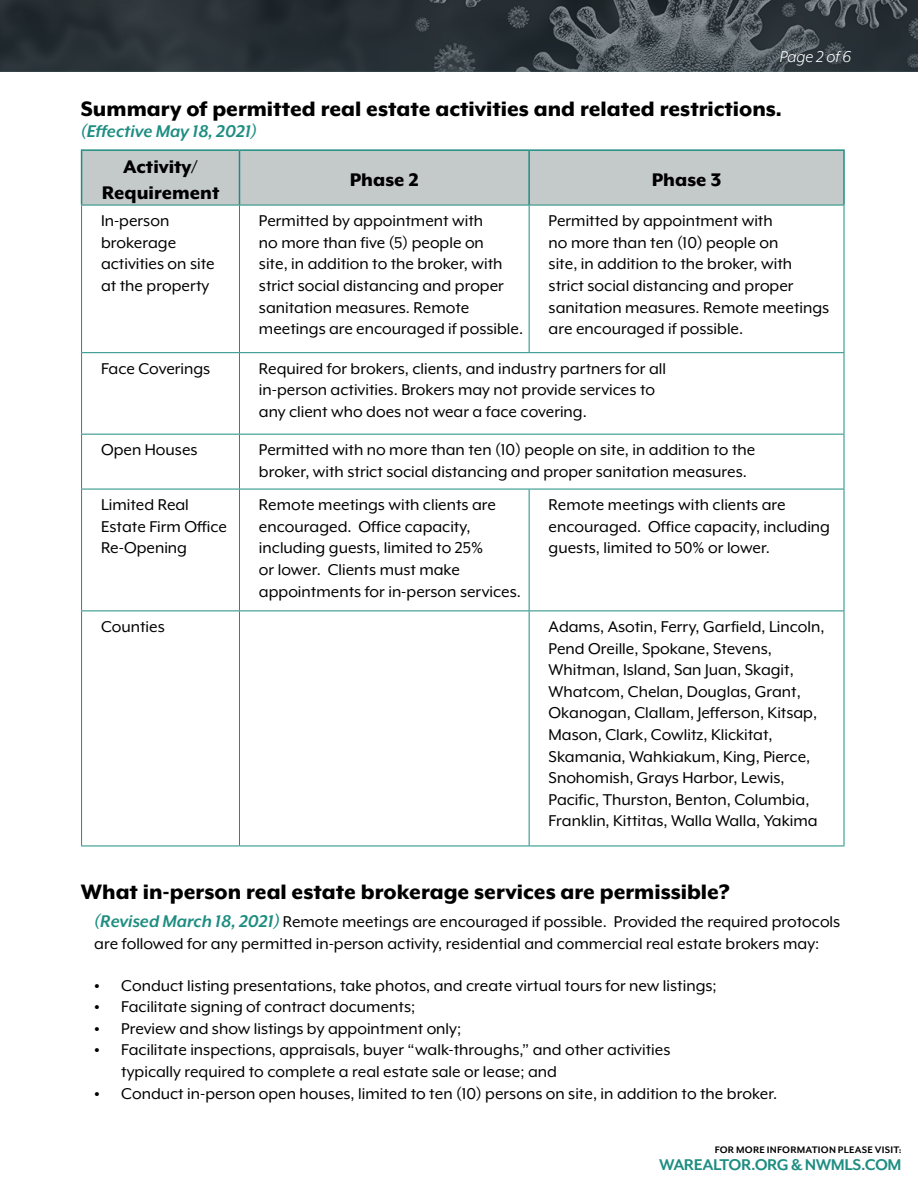
<style>
.page{position:relative;width:918px;height:1188px;background:#fff}
.page>*{position:absolute;margin:0;border:0;box-sizing:border-box;transform-origin:0 0}
.t1{font:800 24px "Mr Eaves XL Mod OT";color:#000}
.t2{font:800 21px/25.2px "Mr Eaves XL Mod OT";color:#000;text-align:center}
.t3{font:italic 700 19.5px "Mr Eaves XL Mod OT";color:#1e8d81}
.t4{font:18px/21.6px "Mr Eaves XL Mod OT";color:#000}
.t5{font:italic 18px "Mr Eaves XL Mod OT";color:#fff}
.t6{font:700 17.85px "Mr Eaves Mod OT";letter-spacing:-.03em;color:#1e8d81}
.t7{font:700 10.95px "Mr Eaves Mod OT";letter-spacing:.02em;color:#000}
.s1{font-weight:700;font-style:italic;font-size:19.5px;color:#1e8d81}
.s2{font-weight:800}
</style>
<div class="page">
<div style="left:82px;top:151px;width:761px;height:54px;background:#c4c9ca"></div>
<hr style="left:81px;top:149px;width:158px;height:2px;background:#1e8d81">
<hr style="left:81px;top:151px;width:1px;height:54px;background:#1e8d81">
<hr style="left:239px;top:149px;width:290px;height:2px;background:#1e8d81">
<hr style="left:239px;top:151px;width:1px;height:54px;background:#1e8d81">
<hr style="left:529px;top:149px;width:316px;height:2px;background:#1e8d81">
<hr style="left:528px;top:151px;width:2px;height:54px;background:#1e8d81">
<hr style="left:843px;top:151px;width:2px;height:54px;background:#1e8d81">
<hr style="left:81px;top:205px;width:158px;height:1px;background:#1e8d81">
<hr style="left:239px;top:205px;width:290px;height:1px;background:#1e8d81">
<hr style="left:529px;top:205px;width:315px;height:1px;background:#1e8d81">
<hr style="left:81px;top:205px;width:1px;height:147px;background:#1e8d81">
<hr style="left:239px;top:205px;width:1px;height:147px;background:#1e8d81">
<hr style="left:529px;top:205px;width:1px;height:147px;background:#1e8d81">
<hr style="left:844px;top:205px;width:1px;height:147px;background:#1e8d81">
<hr style="left:81px;top:352px;width:158px;height:1px;background:#1e8d81">
<hr style="left:81px;top:353px;width:1px;height:81px;background:#1e8d81">
<hr style="left:239px;top:352px;width:290px;height:1px;background:#1e8d81">
<hr style="left:239px;top:353px;width:1px;height:81px;background:#1e8d81">
<hr style="left:529px;top:352px;width:315px;height:1px;background:#1e8d81">
<hr style="left:844px;top:353px;width:1px;height:81px;background:#1e8d81">
<hr style="left:81px;top:434px;width:158px;height:1px;background:#1e8d81">
<hr style="left:81px;top:435px;width:1px;height:54px;background:#1e8d81">
<hr style="left:239px;top:434px;width:290px;height:1px;background:#1e8d81">
<hr style="left:239px;top:435px;width:1px;height:54px;background:#1e8d81">
<hr style="left:529px;top:434px;width:315px;height:1px;background:#1e8d81">
<hr style="left:844px;top:435px;width:1px;height:54px;background:#1e8d81">
<hr style="left:81px;top:489px;width:158px;height:1px;background:#1e8d81">
<hr style="left:81px;top:489px;width:1px;height:122px;background:#1e8d81">
<hr style="left:239px;top:489px;width:290px;height:1px;background:#1e8d81">
<hr style="left:239px;top:489px;width:1px;height:122px;background:#1e8d81">
<hr style="left:529px;top:489px;width:315px;height:1px;background:#1e8d81">
<hr style="left:529px;top:489px;width:1px;height:122px;background:#1e8d81">
<hr style="left:844px;top:489px;width:1px;height:122px;background:#1e8d81">
<hr style="left:81px;top:611px;width:158px;height:1px;background:#1e8d81">
<hr style="left:81px;top:611px;width:1px;height:235px;background:#1e8d81">
<hr style="left:239px;top:611px;width:290px;height:1px;background:#1e8d81">
<hr style="left:239px;top:611px;width:1px;height:235px;background:#1e8d81">
<hr style="left:529px;top:611px;width:315px;height:1px;background:#1e8d81">
<hr style="left:529px;top:611px;width:1px;height:235px;background:#1e8d81">
<hr style="left:844px;top:611px;width:1px;height:235px;background:#1e8d81">
<hr style="left:81px;top:846px;width:158px;height:1px;background:#1e8d81">
<hr style="left:239px;top:846px;width:290px;height:1px;background:#1e8d81">
<hr style="left:529px;top:846px;width:315px;height:1px;background:#1e8d81">
<img style="left:0;top:0;width:918px;height:72px">
<p class="t5" style="left:780px;top:48px;width:73px">Page 2 of 6</p>
<h1 class="t1" style="left:81px;top:97px;width:703px">Summary of permitted real estate activities and related restrictions.</h1>
<p class="t3" style="left:81px;top:121px;width:178px">(Effective May 18, 2021)</p>
<p class="t2" style="left:102px;top:155px;width:119px">Activity/<br>Requirement</p>
<p class="t2" style="left:350px;top:167px;width:70px">Phase 2</p>
<p class="t2" style="left:652px;top:167px;width:71px">Phase 3</p>
<p class="t4" style="left:101px;top:210px;width:115px">In-person brokerage activities on site at the property</p>
<p class="t4" style="left:259px;top:210px;width:266px">Permitted by appointment with<br>no more than five (5) people on<br>site, in addition to the broker, with strict social distancing and proper sanitation measures. Remote meetings are encouraged if possible.</p>
<p class="t4" style="left:549px;top:210px;width:282px">Permitted by appointment with<br>no more than ten (10) people on<br>site, in addition to the broker, with strict social distancing and proper sanitation measures. Remote meetings are encouraged if possible.</p>
<p class="t4" style="left:101px;top:358px;width:111px">Face Coverings</p>
<p class="t4" style="left:259px;top:358px;width:409px">Required for brokers, clients, and industry partners for all in-person activities. Brokers may not provide services to any client who does not wear a face covering.</p>
<p class="t4" style="left:101px;top:439px;width:98px">Open Houses</p>
<p class="t4" style="left:259px;top:439px;width:498px">Permitted with no more than ten (10) people on site, in addition to the broker, with strict social distancing and proper sanitation measures.</p>
<p class="t4" style="left:101px;top:494px;width:128px">Limited Real<br>Estate Firm Office<br>Re-Opening</p>
<p class="t4" style="left:259px;top:494px;width:264px">Remote meetings with clients are encouraged. Office capacity, including guests, limited to 25%<br>or lower. Clients must make appointments for in-person services.</p>
<p class="t4" style="left:549px;top:494px;width:283px">Remote meetings with clients are encouraged. Office capacity, including guests, limited to 50% or lower.</p>
<p class="t4" style="left:101px;top:616px;width:65px">Counties</p>
<p class="t4" style="left:549px;top:616px;width:277px">Adams, Asotin, Ferry, Garfield, Lincoln, Pend Oreille, Spokane, Stevens, Whitman, Island, San Juan, Skagit, Whatcom, Chelan, Douglas, Grant, Okanogan, Clallam, Jefferson, Kitsap, Mason, Clark, Cowlitz, Klickitat, Skamania, Wahkiakum, King, Pierce, Snohomish, Grays Harbor, Lewis, Pacific, Thurston, Benton, Columbia, Franklin, Kittitas, Walla Walla, Yakima</p>
<h1 class="t1" style="left:81px;top:880px;width:650px">What in-person real estate brokerage services are permissible?</h1>
<p class="t4" style="left:94px;top:911px;width:748px"><span class="s1">(Revised March 18, 2021)</span> Remote meetings are encouraged if possible. Provided the required protocols are followed for any permitted in-person activity, residential and commercial real estate brokers may:</p>
<p class="t4" style="left:94px;top:974px;width:624px"><span class="s2">•</span> Conduct listing presentations, take photos, and create virtual tours for new listings;</p>
<p class="t4" style="left:94px;top:996px;width:322px"><span class="s2">•</span> Facilitate signing of contract documents;</p>
<p class="t4" style="left:94px;top:1018px;width:368px"><span class="s2">•</span> Preview and show listings by appointment only;</p>
<p class="t4" style="left:121px;top:1039px;width:551px;text-indent:-27px"><span class="s2">•</span> Facilitate inspections, appraisals, buyer “walk-throughs,” and other activities typically required to complete a real estate sale or lease; and</p>
<p class="t4" style="left:94px;top:1082px;width:685px"><span class="s2">•</span> Conduct in-person open houses, limited to ten (10) persons on site, in addition to the broker.</p>
<p class="t7" style="left:715px;top:1144px;width:188px">FOR MORE INFORMATION PLEASE VISIT:</p>
<p class="t6" style="left:659px;top:1155px;width:244px">WAREALTOR.ORG &amp; NWMLS.COM</p>
</div>
